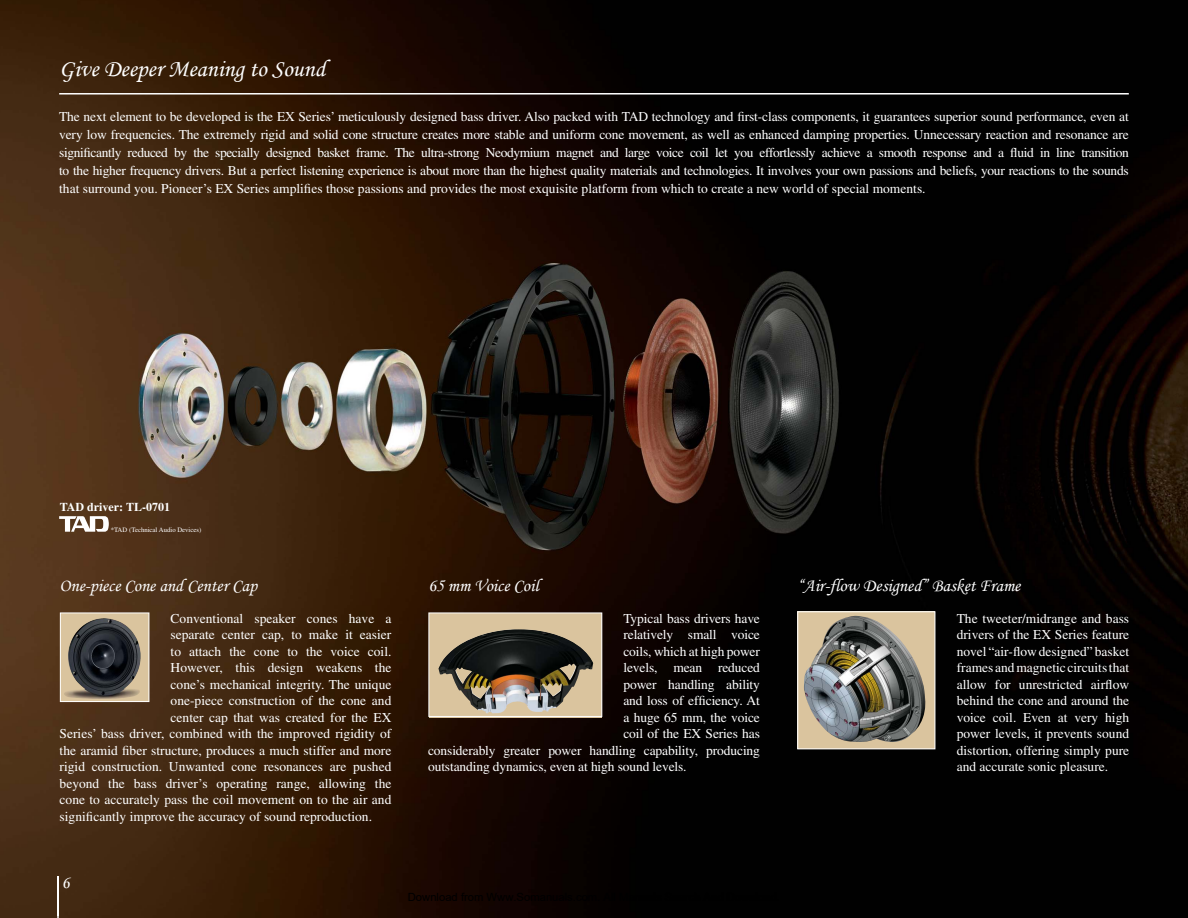
<style>
.page{position:relative;width:1188px;height:918px;background:#fff}
.page>*{position:absolute;margin:0;border:0;box-sizing:border-box;transform-origin:0 0}
.t1{font:24px "Monotype Corsiva";color:#fff}
.t2{font:18px "Monotype Corsiva";color:#fff}
.t3{font:13.5px/16.5px "Times";color:#fff;text-align:justify}
.t4{font:700 12px "Times";color:#fff}
.t5{font:6.75px "Times";color:#fff}
</style>
<div class="page">
<img style="left:0;top:0;width:1187px;height:917px">
<div style="left:429px;top:613px;width:172px;height:104px;background:#dac49e"></div>
<img style="left:438px;top:629px;width:155px;height:84px">
<div style="left:60px;top:612px;width:89px;height:89px;background:#dac49e"></div>
<img style="left:64px;top:618px;width:77px;height:80px">
<div style="left:60px;top:612px;width:89px;height:89px;border:1px solid #fff"></div>
<div style="left:428px;top:612px;width:174px;height:104px;border:1px solid #fff"></div>
<hr style="left:59px;top:93px;width:1069px;height:1px;background:#fff">
<div style="left:797px;top:611px;width:137px;height:137px;background:#dac49e"></div>
<img style="left:804px;top:615px;width:122px;height:127px">
<div style="left:797px;top:611px;width:138px;height:137px;border:1px solid #fff"></div>
<svg style="left:59px;top:516px;width:50px;height:15px"></svg>
<hr style="left:57px;top:875px;width:2px;height:42px;background:#fff">
<h1 class="t1" style="left:59px;top:57px;width:267px">Give Deeper Meaning to Sound</h1>
<p class="t3" style="left:59px;top:108px;width:1070px;line-height:18px">The next element to be developed is the EX Series’ meticulously designed bass driver. Also packed with TAD technology and first-class components, it guarantees superior sound performance, even at very low frequencies. The extremely rigid and solid cone structure creates more stable and uniform cone movement, as well as enhanced damping properties. Unnecessary reaction and resonance are significantly reduced by the specially designed basket frame. The ultra-strong Neodymium magnet and large voice coil let you effortlessly achieve a smooth response and a fluid in line transition to the higher frequency drivers. But a perfect listening experience is about more than the highest quality materials and technologies. It involves your own passions and beliefs, your reactions to the sounds that surround you. Pioneer’s EX Series amplifies those passions and provides the most exquisite platform from which to create a new world of special moments.</p>
<p class="t4" style="left:60px;top:502px;width:112px">TAD driver: TL-0701</p>
<p class="t5" style="left:111px;top:527px;width:92px">*TAD (Technical Audio Devices)</p>
<h2 class="t2" style="left:60px;top:576px;width:199px">One-piece Cone and Center Cap</h2>
<p class="t3" style="left:170px;top:611px;width:222px">Conventional speaker cones have a</p>
<p class="t3" style="left:170px;top:627px;width:222px">separate center cap, to make it easier</p>
<p class="t3" style="left:170px;top:644px;width:222px">to attach the cone to the voice coil.</p>
<p class="t3" style="left:170px;top:660px;width:222px">However, this design weakens the</p>
<p class="t3" style="left:170px;top:677px;width:222px">cone’s mechanical integrity. The unique</p>
<p class="t3" style="left:170px;top:693px;width:222px">one-piece construction of the cone and</p>
<p class="t3" style="left:170px;top:710px;width:222px">center cap that was created for the EX</p>
<p class="t3" style="left:60px;top:726px;width:333px">Series’ bass driver, combined with the improved rigidity of</p>
<p class="t3" style="left:60px;top:743px;width:333px">the aramid fiber structure, produces a much stiffer and more</p>
<p class="t3" style="left:60px;top:759px;width:333px">rigid construction. Unwanted cone resonances are pushed</p>
<p class="t3" style="left:60px;top:776px;width:333px">beyond the bass driver’s operating range, allowing the</p>
<p class="t3" style="left:60px;top:792px;width:333px">cone to accurately pass the coil movement on to the air and</p>
<p class="t3" style="left:60px;top:809px;width:314px">significantly improve the accuracy of sound reproduction.</p>
<h2 class="t2" style="left:61px;top:873px;width:9px">6</h2>
<h2 class="t2" style="left:428px;top:576px;width:112px">65 mm Voice Coil</h2>
<p class="t3" style="left:623px;top:611px;width:138px">Typical bass drivers have</p>
<p class="t3" style="left:623px;top:627px;width:138px">relatively small voice</p>
<p class="t3" style="left:623px;top:644px;width:138px">coils, which at high power</p>
<p class="t3" style="left:623px;top:660px;width:138px">levels, mean reduced</p>
<p class="t3" style="left:623px;top:677px;width:138px">power handling ability</p>
<p class="t3" style="left:623px;top:693px;width:138px">and loss of efficiency. At</p>
<p class="t3" style="left:623px;top:710px;width:138px">a huge 65 mm, the voice</p>
<p class="t3" style="left:623px;top:726px;width:138px">coil of the EX Series has</p>
<p class="t3" style="left:428px;top:743px;width:333px">considerably greater power handling capability, producing</p>
<p class="t3" style="left:428px;top:759px;width:260px">outstanding dynamics, even at high sound levels.</p>
<h2 class="t2" style="left:797px;top:576px;width:224px">“Air-flow Designed” Basket Frame</h2>
<p class="t3" style="left:956px;top:611px;width:174px">The tweeter/midrange and bass drivers of the EX Series feature novel “air-flow designed” basket frames and magnetic circuits that allow for unrestricted airflow behind the cone and around the voice coil. Even at very high power levels, it prevents sound distortion, offering simply pure and accurate sonic pleasure.</p>
</div>
